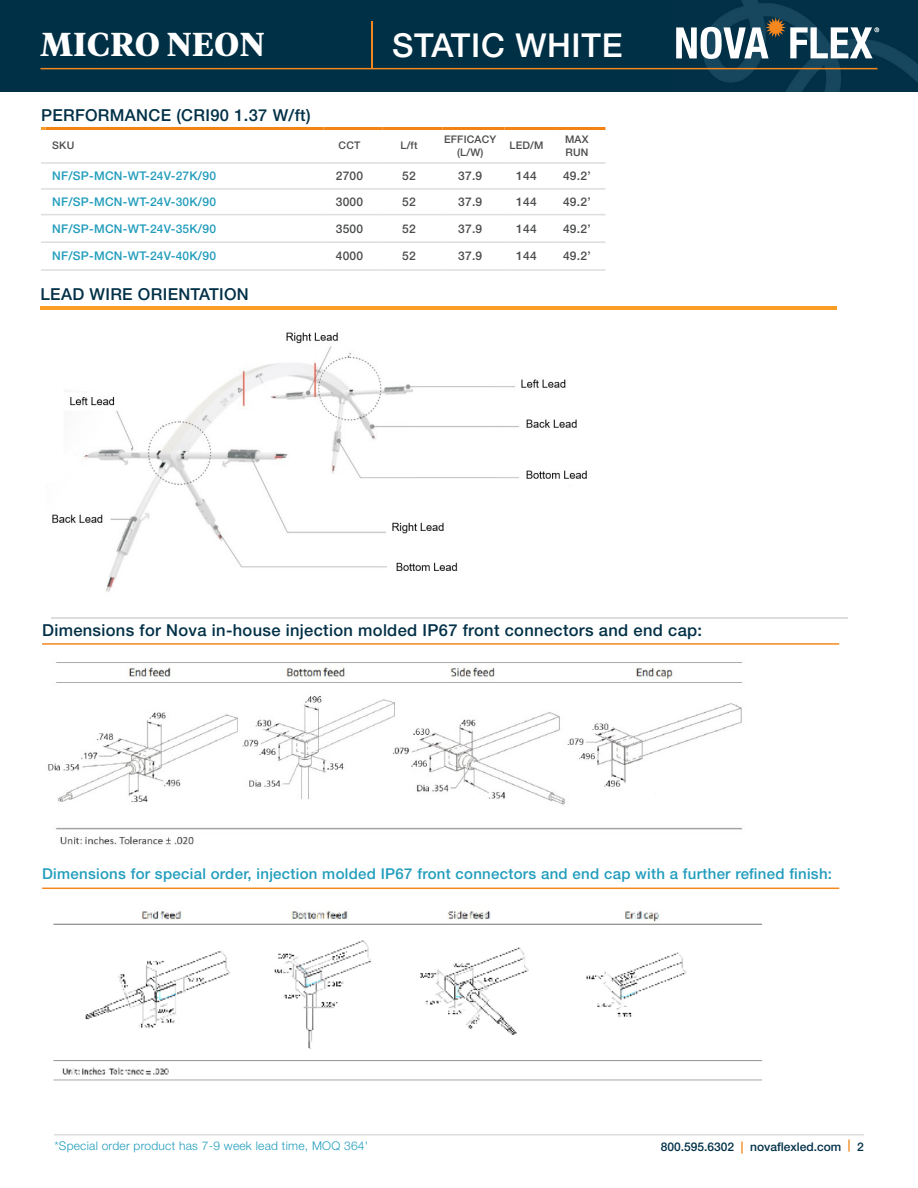
<style>
.page{position:relative;width:918px;height:1188px;background:#fff}
.page>*{position:absolute;margin:0;border:0;box-sizing:border-box;transform-origin:0 0}
.t1{font:500 33px "Helvetica Neue LT Pro";letter-spacing:.02em;color:#fff}
.t2{font:700 33px "Tiempos Headline";letter-spacing:.02em;color:#fff}
.Data_Cell_Special_Order{font:500 16.5px "Helvetica Neue LT Pro";letter-spacing:.02em;color:#023047}
.Data_Cell_Special_Order-2{font:500 15px "Helvetica Neue LT Pro";letter-spacing:.02em;color:#229dbc}
.Data_Cell_Special_Order-3{font:500 12px "Helvetica Neue LT Pro";letter-spacing:.02em;color:#229dbc}
.Data_Cell_Special_Order-4{font:500 12px "Helvetica Neue LT Pro";letter-spacing:.02em;color:#4b4c4d}
.Data_Cell_Special_Order-5{font:300 12px "Helvetica Neue LT Pro";letter-spacing:.02em;color:#229dbc}
.t3{font:500 12px "Helvetica Neue LT Pro";color:#023047}
.Data_Cell_Special_Order-6{font:500 10.5px "Helvetica Neue LT Pro";letter-spacing:.02em;color:#4d4d4f}
.s1{color:#f28414}
</style>
<div class="page">
<hr style="left:54px;top:1134px;width:810px;height:2px;background:#dcdddf">
<div style="left:0;top:0;width:918px;height:91px;background:#003045"></div>
<img style="left:674px;top:0;width:244px;height:91px">
<hr style="left:40px;top:68px;width:838px;height:1px;background:#f5871f">
<hr style="left:371px;top:21px;width:2px;height:48px;background:#f5871f">
<svg style="left:676px;top:17px;width:203px;height:42px"></svg>
<svg style="left:41px;top:127px;width:5px;height:3px"></svg>
<hr style="left:46px;top:188px;width:277px;height:2px;background:#dcdddf">
<hr style="left:46px;top:214px;width:277px;height:1px;background:#dcdddf">
<hr style="left:46px;top:241px;width:277px;height:2px;background:#dcdddf">
<hr style="left:46px;top:269px;width:277px;height:2px;background:#dcdddf">
<hr style="left:323px;top:188px;width:59px;height:2px;background:#dcdddf">
<hr style="left:382px;top:188px;width:61px;height:2px;background:#dcdddf">
<hr style="left:443px;top:188px;width:62px;height:2px;background:#dcdddf">
<hr style="left:505px;top:188px;width:50px;height:2px;background:#dcdddf">
<hr style="left:555px;top:188px;width:50px;height:2px;background:#dcdddf">
<hr style="left:323px;top:214px;width:59px;height:1px;background:#dcdddf">
<hr style="left:382px;top:214px;width:61px;height:1px;background:#dcdddf">
<hr style="left:443px;top:214px;width:62px;height:1px;background:#dcdddf">
<hr style="left:505px;top:214px;width:50px;height:1px;background:#dcdddf">
<hr style="left:555px;top:214px;width:50px;height:1px;background:#dcdddf">
<hr style="left:323px;top:241px;width:59px;height:2px;background:#dcdddf">
<hr style="left:382px;top:241px;width:61px;height:2px;background:#dcdddf">
<hr style="left:443px;top:241px;width:62px;height:2px;background:#dcdddf">
<hr style="left:505px;top:241px;width:50px;height:2px;background:#dcdddf">
<hr style="left:555px;top:241px;width:50px;height:2px;background:#dcdddf">
<hr style="left:323px;top:269px;width:59px;height:2px;background:#dcdddf">
<hr style="left:382px;top:269px;width:61px;height:2px;background:#dcdddf">
<hr style="left:443px;top:269px;width:62px;height:2px;background:#dcdddf">
<hr style="left:505px;top:269px;width:50px;height:2px;background:#dcdddf">
<hr style="left:555px;top:269px;width:50px;height:2px;background:#dcdddf">
<hr style="left:46px;top:127px;width:277px;height:3px;background:#f28414">
<hr style="left:323px;top:127px;width:59px;height:3px;background:#f28414">
<hr style="left:382px;top:127px;width:61px;height:3px;background:#f28414">
<hr style="left:443px;top:127px;width:62px;height:3px;background:#f28414">
<hr style="left:505px;top:127px;width:50px;height:3px;background:#f28414">
<hr style="left:555px;top:127px;width:50px;height:3px;background:#f28414">
<hr style="left:46px;top:162px;width:277px;height:2px;background:#dcdddf">
<hr style="left:323px;top:162px;width:59px;height:2px;background:#dcdddf">
<hr style="left:382px;top:162px;width:61px;height:2px;background:#dcdddf">
<hr style="left:443px;top:162px;width:62px;height:2px;background:#dcdddf">
<hr style="left:505px;top:162px;width:50px;height:2px;background:#dcdddf">
<hr style="left:555px;top:162px;width:50px;height:2px;background:#dcdddf">
<img style="left:48px;top:662px;width:695px;height:183px">
<hr style="left:41px;top:307px;width:796px;height:3px;background:#fa9e26">
<hr style="left:52px;top:617px;width:796px;height:2px;background:#dcdddf">
<hr style="left:42px;top:643px;width:797px;height:2px;background:#f5871f">
<hr style="left:42px;top:888px;width:797px;height:1px;background:#f5871f">
<img style="left:53px;top:907px;width:710px;height:174px">
<img style="left:52px;top:332px;width:535px;height:260px">
<h1 class="t2" style="left:40px;top:22px;width:226px">MICRO NEON</h1>
<h1 class="t1" style="left:392px;top:25px;width:232px">STATIC WHITE</h1>
<p class="Data_Cell_Special_Order" style="left:41px;top:105px;width:271px">PERFORMANCE (CRI90 1.37 W/ft)</p>
<p class="Data_Cell_Special_Order-6" style="left:52px;top:139px;width:23px">SKU</p>
<p class="Data_Cell_Special_Order-6" style="left:339px;top:139px;width:23px">CCT</p>
<p class="Data_Cell_Special_Order-6" style="left:400px;top:139px;width:19px">L/ft</p>
<p class="Data_Cell_Special_Order-6" style="left:444px;top:133px;width:54px">EFFICACY</p>
<p class="Data_Cell_Special_Order-6" style="left:457px;top:146px;width:28px">(L/W)</p>
<p class="Data_Cell_Special_Order-6" style="left:509px;top:139px;width:36px">LED/M</p>
<p class="Data_Cell_Special_Order-6" style="left:565px;top:133px;width:25px">MAX</p>
<p class="Data_Cell_Special_Order-6" style="left:565px;top:146px;width:24px">RUN</p>
<p class="Data_Cell_Special_Order-3" style="left:52px;top:169px;width:165px">NF/SP-MCN-WT-24V-27K/90</p>
<p class="Data_Cell_Special_Order-4" style="left:336px;top:169px;width:29px">2700</p>
<p class="Data_Cell_Special_Order-4" style="left:402px;top:169px;width:15px">52</p>
<p class="Data_Cell_Special_Order-4" style="left:458px;top:169px;width:26px">37.9</p>
<p class="Data_Cell_Special_Order-4" style="left:516px;top:169px;width:22px">144</p>
<p class="Data_Cell_Special_Order-4" style="left:563px;top:169px;width:29px">49.2’</p>
<p class="Data_Cell_Special_Order-3" style="left:52px;top:195px;width:165px">NF/SP-MCN-WT-24V-30K/90</p>
<p class="Data_Cell_Special_Order-4" style="left:336px;top:195px;width:29px">3000</p>
<p class="Data_Cell_Special_Order-4" style="left:402px;top:195px;width:15px">52</p>
<p class="Data_Cell_Special_Order-4" style="left:458px;top:195px;width:26px">37.9</p>
<p class="Data_Cell_Special_Order-4" style="left:516px;top:195px;width:22px">144</p>
<p class="Data_Cell_Special_Order-4" style="left:563px;top:195px;width:29px">49.2’</p>
<p class="Data_Cell_Special_Order-3" style="left:52px;top:221px;width:165px">NF/SP-MCN-WT-24V-35K/90</p>
<p class="Data_Cell_Special_Order-4" style="left:336px;top:221px;width:29px">3500</p>
<p class="Data_Cell_Special_Order-4" style="left:402px;top:221px;width:15px">52</p>
<p class="Data_Cell_Special_Order-4" style="left:458px;top:221px;width:26px">37.9</p>
<p class="Data_Cell_Special_Order-4" style="left:516px;top:221px;width:22px">144</p>
<p class="Data_Cell_Special_Order-4" style="left:563px;top:221px;width:29px">49.2’</p>
<p class="Data_Cell_Special_Order-3" style="left:52px;top:249px;width:165px">NF/SP-MCN-WT-24V-40K/90</p>
<p class="Data_Cell_Special_Order-4" style="left:336px;top:249px;width:29px">4000</p>
<p class="Data_Cell_Special_Order-4" style="left:402px;top:249px;width:15px">52</p>
<p class="Data_Cell_Special_Order-4" style="left:458px;top:249px;width:26px">37.9</p>
<p class="Data_Cell_Special_Order-4" style="left:516px;top:249px;width:22px">144</p>
<p class="Data_Cell_Special_Order-4" style="left:563px;top:249px;width:29px">49.2’</p>
<p class="Data_Cell_Special_Order" style="left:41px;top:284px;width:210px">LEAD WIRE ORIENTATION</p>
<p class="Data_Cell_Special_Order" style="left:42px;top:620px;width:662px">Dimensions for Nova in-house injection molded IP67 front connectors and end cap:</p>
<p class="Data_Cell_Special_Order-2" style="left:42px;top:865px;width:791px">Dimensions for special order, injection molded IP67 front connectors and end cap with a further refined finish:</p>
<p class="Data_Cell_Special_Order-5" style="left:54px;top:1139px;width:315px">*Special order product has 7-9 week lead time, MOQ 364'</p>
<p class="t3" style="left:661px;top:1139px;width:205px">800.595.6302 <span class="s1">|</span> novaflexled.com <span class="s1">|</span> 2</p>
</div>
